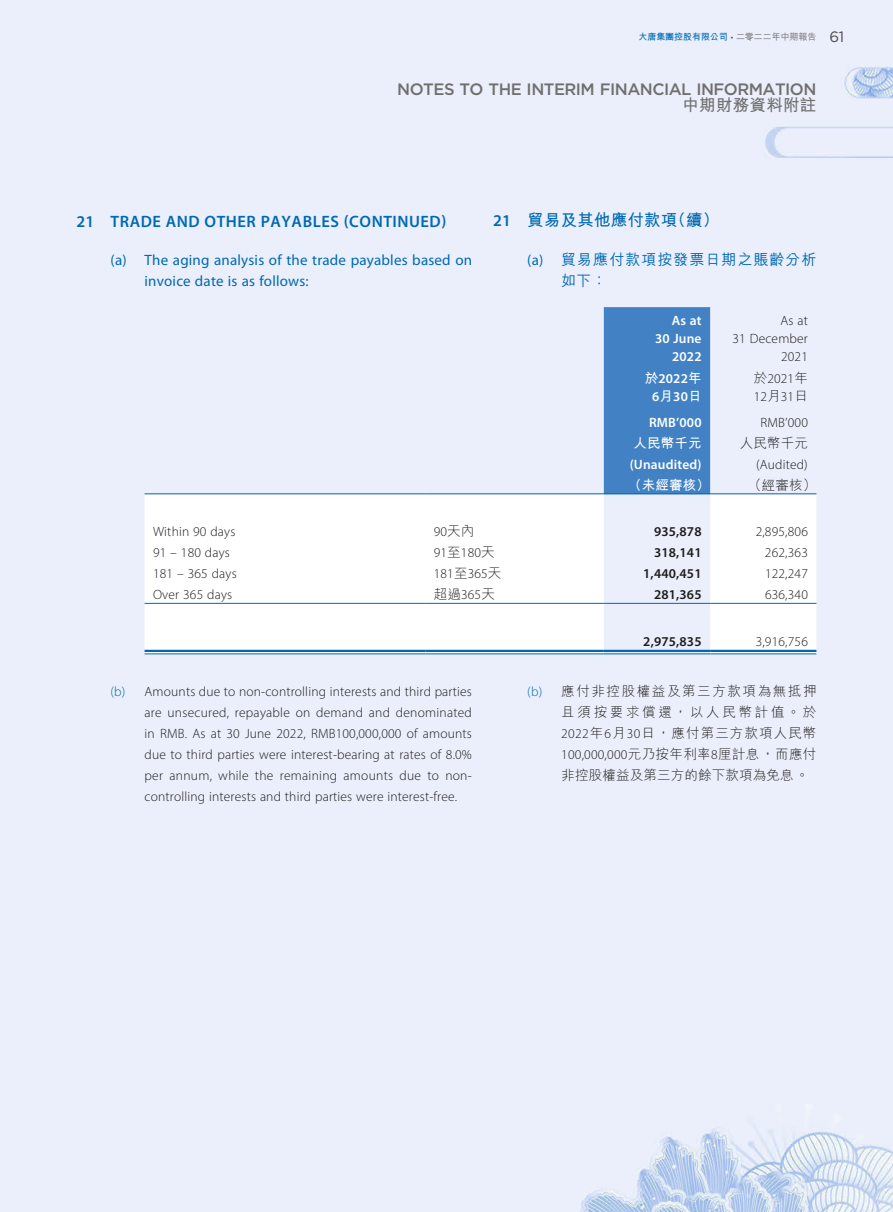
<style>
.page{position:relative;width:893px;height:1212px;background:#ebeffb}
.page>*{position:absolute;margin:0;border:0;box-sizing:border-box;transform-origin:0 0}
.t1{font:500 16.5px "Gotham";letter-spacing:-.03em;color:#6f6f6f}
.t2{font:600 16.5px "Myriad Pro";letter-spacing:.03em;color:#0069b3}
.t3{font:700 16.5px "M Hei HK";letter-spacing:.01em;color:#0069b3}
.t4{font:700 16.5px "M Hei HK";letter-spacing:.015em;color:#6f6f6f}
.t5{font:15px/21px "Myriad Pro";letter-spacing:.015em;color:#0069b3}
.t6{font:500 15px/21px "M Hei HK";letter-spacing:.065em;color:#0069b3}
.t7{font:300 13.5px/21px "Myriad Pro";letter-spacing:.015em;color:#1c1c1b;text-align:right}
.t8{font:300 13.5px/21px "M Hei HK";letter-spacing:.03em;color:#1c1c1b;text-align:justify}
.t9{font:600 13.5px/18px "Myriad Pro";letter-spacing:.01em;color:#fff;text-align:right}
.t10{font:600 13.5px "Myriad Pro";letter-spacing:.01em;color:#1c1c1b}
.t11{font:700 13.5px "M Hei HK";letter-spacing:.01em;color:#fff}
.t12{font:700 9px "M Hei HK";letter-spacing:-.01em;color:#0069b3}
.s1{font-family:"Myriad Pro";font-weight:400}
.s2{font-weight:500;color:#6f6f6f}
.s3{font-family:"Gotham";font-weight:400;font-size:15px;color:#4a4a49}
.s4{font-family:"Myriad Pro";font-weight:600}
.s5{font-family:"M Hei HK";font-weight:700}
.s6{font-family:"M Hei HK"}
.s7{font-family:"Myriad Pro"}
.s8{color:#0069b3}
.s9{font-family:"Myriad Pro";color:#0069b3}
</style>
<div class="page">
<div style="left:604px;top:307px;width:106px;height:186px;background:#4282c4"></div>
<svg style="left:145px;top:494px;width:671px;height:159px"></svg>
<hr style="left:145px;top:493px;width:280px;height:1px;background:#0069b3">
<hr style="left:425px;top:493px;width:179px;height:1px;background:#0069b3">
<hr style="left:604px;top:493px;width:106px;height:1px;background:#0069b3">
<hr style="left:710px;top:493px;width:106px;height:1px;background:#0069b3">
<hr style="left:145px;top:603px;width:280px;height:1px;background:#0069b3">
<hr style="left:425px;top:603px;width:179px;height:1px;background:#0069b3">
<hr style="left:604px;top:603px;width:106px;height:1px;background:#0069b3">
<hr style="left:710px;top:603px;width:106px;height:1px;background:#0069b3">
<hr style="left:145px;top:650px;width:280px;height:2px;background:#0069b3">
<hr style="left:145px;top:653px;width:280px;height:1px;background:#0069b3">
<hr style="left:425px;top:650px;width:179px;height:2px;background:#0069b3">
<hr style="left:425px;top:653px;width:179px;height:1px;background:#0069b3">
<hr style="left:604px;top:650px;width:106px;height:2px;background:#0069b3">
<hr style="left:604px;top:653px;width:106px;height:1px;background:#0069b3">
<hr style="left:710px;top:650px;width:106px;height:2px;background:#0069b3">
<hr style="left:710px;top:653px;width:106px;height:1px;background:#0069b3">
<p class="t12" style="left:638px;top:30px;width:207px">大唐集團控股有限公司 <span class="s1">•</span> <span class="s2">二零二二年中期報告</span> <span class="s3">61</span></p>
<p class="t1" style="left:397px;top:78px;width:421px">NOTES TO THE INTERIM FINANCIAL INFORMATION</p>
<p class="t4" style="left:682px;top:93px;width:135px">中期財務資料附註</p>
<p class="t2" style="left:77px;top:211px;width:371px">21 TRADE AND OTHER PAYABLES (CONTINUED)</p>
<p class="t5" style="left:145px;top:250px;width:329px;text-indent:-34px">(a) The aging analysis of the trade payables based on invoice date is as follows:</p>
<p class="t3" style="left:493px;top:208px;width:227px"><span class="s4">21</span> 貿易及其他應付款項（續）</p>
<p class="t6" style="left:561px;top:247px;width:257px;text-indent:-34px"><span class="s1">(a)</span> 貿易應付款項按發票日期之賬齡分析如下：</p>
<p class="t9" style="left:655px;top:311px;width:48px">As at<br>30 June<br>2022</p>
<p class="t7" style="left:732px;top:311px;width:77px;line-height:18px">As at<br>31 December<br>2021</p>
<p class="t9" style="left:645px;top:369px;width:58px;text-align:center"><span class="s5">於</span>2022<span class="s5">年<br></span>6<span class="s5">月</span>30<span class="s5">日</span></p>
<p class="t7" style="left:754px;top:370px;width:56px;line-height:18px;text-align:left"><span class="s6">於</span>2021<span class="s6">年<br></span>12<span class="s6">月</span>31<span class="s6">日</span></p>
<p class="t9" style="left:649px;top:413px;width:54px">RMB’000</p>
<p class="t7" style="left:761px;top:411px;width:49px">RMB’000</p>
<p class="t11" style="left:633px;top:433px;width:70px">人民幣千元</p>
<p class="t8" style="left:740px;top:432px;width:70px">人民幣千元</p>
<p class="t9" style="left:630px;top:455px;width:73px">(Unaudited)</p>
<p class="t7" style="left:756px;top:453px;width:53px">(Audited)</p>
<p class="t11" style="left:628px;top:475px;width:83px">（未經審核）</p>
<p class="t8" style="left:748px;top:474px;width:70px">（經審核）</p>
<p class="t7" style="left:153px;top:521px;width:84px">Within 90 days</p>
<p class="t7" style="left:434px;top:521px;width:42px">90<span class="s6">天內</span></p>
<p class="t10" style="left:654px;top:523px;width:49px">935,878</p>
<p class="t7" style="left:756px;top:521px;width:54px">2,895,806</p>
<p class="t7" style="left:153px;top:542px;width:78px">91 – 180 days</p>
<p class="t7" style="left:434px;top:542px;width:62px">91<span class="s6">至</span>180<span class="s6">天</span></p>
<p class="t10" style="left:654px;top:544px;width:49px">318,141</p>
<p class="t7" style="left:765px;top:542px;width:44px">262,363</p>
<p class="t7" style="left:153px;top:563px;width:85px">181 – 365 days</p>
<p class="t7" style="left:434px;top:563px;width:69px">181<span class="s6">至</span>365<span class="s6">天</span></p>
<p class="t10" style="left:643px;top:565px;width:60px">1,440,451</p>
<p class="t7" style="left:765px;top:563px;width:44px">122,247</p>
<p class="t7" style="left:153px;top:584px;width:81px">Over 365 days</p>
<p class="t8" style="left:434px;top:583px;width:63px">超過<span class="s7">365</span>天</p>
<p class="t10" style="left:654px;top:586px;width:49px">281,365</p>
<p class="t7" style="left:765px;top:584px;width:44px">636,340</p>
<p class="t10" style="left:643px;top:633px;width:60px">2,975,835</p>
<p class="t7" style="left:756px;top:631px;width:54px">3,916,756</p>
<p class="t7" style="left:145px;top:681px;width:329px;text-align:justify;text-indent:-34px"><span class="s8">(b)</span> Amounts due to non-controlling interests and third parties are unsecured, repayable on demand and denominated in RMB. As at 30 June 2022, RMB100,000,000 of amounts due to third parties were interest-bearing at rates of 8.0% per annum, while the remaining amounts due to non&shy;controlling interests and third parties were interest-free.</p>
<p class="t8" style="left:561px;top:680px;width:257px;text-indent:-34px"><span class="s9">(b)</span> 應付非控股權益及第三方款項為無抵押且須按要求償還，以人民幣計值。於<span class="s7">2022</span>年<span class="s7">6</span>月<span class="s7">30</span>日，應付第三方款項人民幣<span class="s7">100,000,000</span>元乃按年利率<span class="s7">8</span>厘計息，而應付非控股權益及第三方的餘下款項為免息。</p>
</div>
